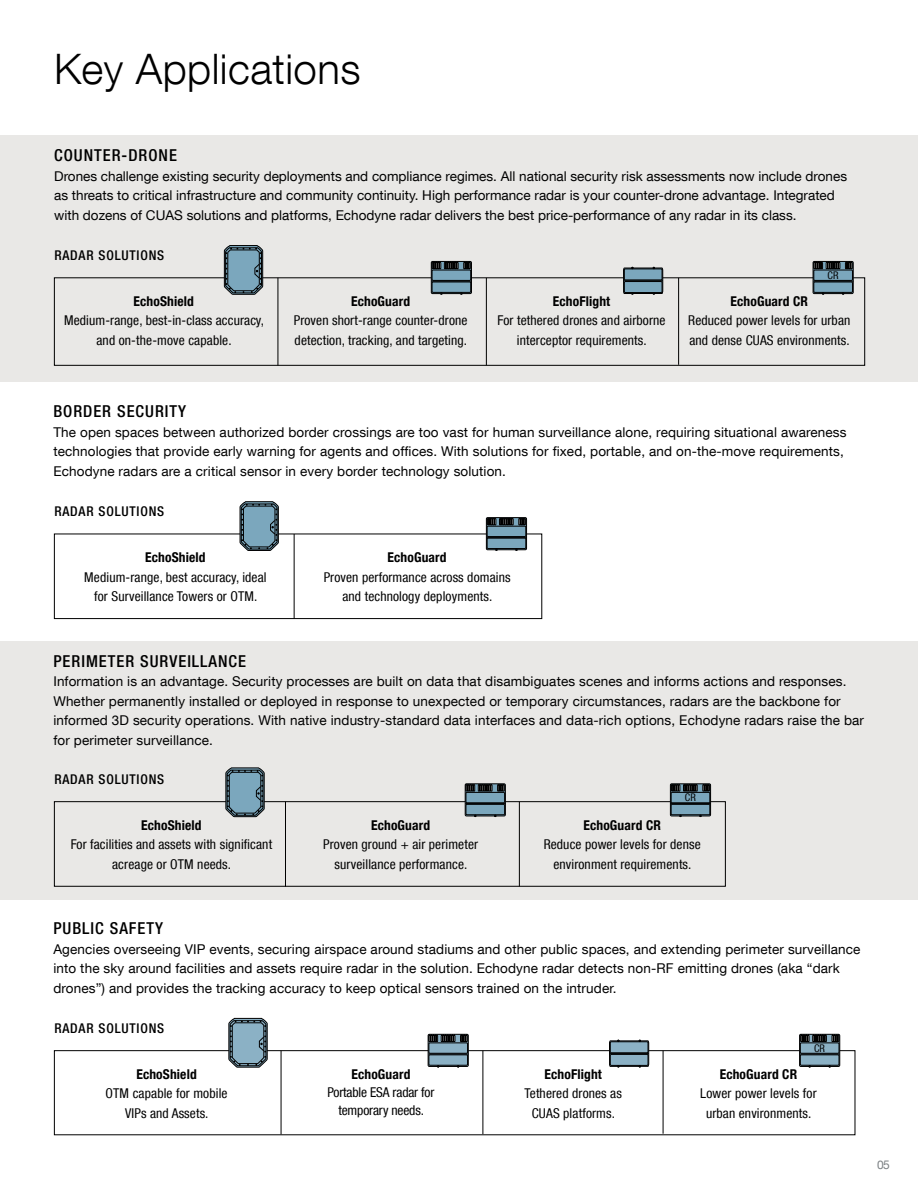
<style>
.page{position:relative;width:918px;height:1188px;background:#fff}
.page>*{position:absolute;margin:0;border:0;box-sizing:border-box;transform-origin:0 0}
.t1{font:300 42px "Helvetica Neue LT Com";letter-spacing:.01em;color:#000}
.t2{font:500 condensed 16.5px "Helvetica Neue LT Com";letter-spacing:.06em;color:#000}
.t3{font:13.5px/19.5px "Helvetica Neue LT Com";letter-spacing:.01em;color:#000}
.t4{font:condensed 13.5px/19.5px "Helvetica Neue LT Com";letter-spacing:.01em;color:#000;text-align:center}
.t5{font:700 condensed 13.5px "Helvetica Neue LT Com";letter-spacing:.01em;color:#000}
.t6{font:500 condensed 13.5px "Helvetica Neue LT Com";letter-spacing:.06em;color:#000}
.t7{font:condensed 13.5px/18px "Helvetica Neue LT Com";letter-spacing:-.01em;color:#000;text-align:center}
.t8{font:12px "Helvetica Neue LT Com";color:#7c8184}
.t9{font:condensed 10.5px "Helvetica Neue LT Com";color:#000}
</style>
<div class="page">
<div style="left:0;top:641px;width:918px;height:258px;background:#e9e8e6"></div>
<div style="left:0;top:135px;width:918px;height:246px;background:#e9e8e6"></div>
<div style="left:54px;top:277px;width:811px;height:89px;border:1px solid #000"></div>
<hr style="left:278px;top:278px;width:1px;height:87px;background:#000">
<hr style="left:486px;top:278px;width:1px;height:87px;background:#000">
<hr style="left:678px;top:278px;width:1px;height:87px;background:#000">
<div style="left:54px;top:801px;width:672px;height:86px;border:1px solid #000"></div>
<hr style="left:285px;top:802px;width:1px;height:85px;background:#000">
<hr style="left:519px;top:802px;width:1px;height:84px;background:#000">
<div style="left:54px;top:534px;width:488px;height:85px;border:1px solid #000"></div>
<hr style="left:294px;top:534px;width:1px;height:85px;background:#000">
<div style="left:54px;top:1050px;width:801px;height:85px;border:1px solid #000"></div>
<hr style="left:281px;top:1051px;width:1px;height:83px;background:#000">
<hr style="left:483px;top:1051px;width:1px;height:83px;background:#000">
<hr style="left:663px;top:1051px;width:1px;height:83px;background:#000">
<svg style="left:623px;top:267px;width:40px;height:28px"></svg>
<div style="left:624px;top:269px;width:38px;height:11px;border:1px solid #000"></div>
<div style="left:624px;top:281px;width:38px;height:12px;border:1px solid #000"></div>
<hr style="left:624px;top:280px;width:39px;height:1px;background:#000">
<svg style="left:431px;top:261px;width:41px;height:34px"></svg>
<div style="left:432px;top:270px;width:39px;height:11px;border:1px solid #000"></div>
<div style="left:432px;top:282px;width:39px;height:11px;border:1px solid #000"></div>
<hr style="left:431px;top:281px;width:41px;height:1px;background:#000">
<svg style="left:813px;top:261px;width:41px;height:34px"></svg>
<div style="left:814px;top:270px;width:39px;height:11px;border:1px solid #000"></div>
<div style="left:814px;top:282px;width:39px;height:11px;border:1px solid #000"></div>
<hr style="left:813px;top:281px;width:40px;height:1px;background:#000">
<svg style="left:224px;top:245px;width:39px;height:50px;background:#61808f"></svg>
<svg style="left:465px;top:783px;width:41px;height:34px"></svg>
<div style="left:466px;top:792px;width:39px;height:11px;border:1px solid #000"></div>
<div style="left:466px;top:804px;width:39px;height:11px;border:1px solid #000"></div>
<hr style="left:465px;top:803px;width:40px;height:1px;background:#000">
<svg style="left:670px;top:783px;width:41px;height:34px"></svg>
<div style="left:671px;top:792px;width:39px;height:11px;border:1px solid #000"></div>
<div style="left:671px;top:804px;width:39px;height:11px;border:1px solid #000"></div>
<hr style="left:671px;top:803px;width:40px;height:1px;background:#000">
<svg style="left:225px;top:767px;width:40px;height:50px;background:#648291"></svg>
<svg style="left:486px;top:517px;width:41px;height:34px"></svg>
<div style="left:487px;top:526px;width:39px;height:11px;border:1px solid #000"></div>
<div style="left:487px;top:538px;width:39px;height:11px;border:1px solid #000"></div>
<hr style="left:487px;top:537px;width:40px;height:1px;background:#000">
<svg style="left:239px;top:501px;width:40px;height:50px;background:#648392"></svg>
<svg style="left:609px;top:1040px;width:40px;height:28px"></svg>
<div style="left:610px;top:1042px;width:38px;height:11px;border:1px solid #000"></div>
<div style="left:610px;top:1054px;width:38px;height:12px;border:1px solid #000"></div>
<hr style="left:610px;top:1053px;width:39px;height:1px;background:#000">
<svg style="left:428px;top:1034px;width:41px;height:34px"></svg>
<div style="left:429px;top:1043px;width:39px;height:11px;border:1px solid #000"></div>
<div style="left:429px;top:1055px;width:39px;height:11px;border:1px solid #000"></div>
<hr style="left:428px;top:1054px;width:40px;height:1px;background:#000">
<svg style="left:799px;top:1034px;width:41px;height:34px"></svg>
<div style="left:800px;top:1043px;width:39px;height:11px;border:1px solid #000"></div>
<div style="left:800px;top:1055px;width:39px;height:11px;border:1px solid #000"></div>
<hr style="left:800px;top:1054px;width:40px;height:1px;background:#000">
<svg style="left:228px;top:1018px;width:40px;height:50px;background:#708a98"></svg>
<h1 class="t1" style="left:54px;top:43px;width:308px">Key Applications</h1>
<p class="t2" style="left:54px;top:145px;width:124px">COUNTER-DRONE</p>
<p class="t3" style="left:54px;top:166px;width:794px">Drones challenge existing security deployments and compliance regimes. All national security risk assessments now include drones as threats to critical infrastructure and community continuity. High performance radar is your counter-drone advantage. Integrated with dozens of CUAS solutions and platforms, Echodyne radar delivers the best price-performance of any radar in its class.</p>
<p class="t6" style="left:54px;top:247px;width:111px">RADAR SOLUTIONS</p>
<p class="t5" style="left:134px;top:293px;width:62px">EchoShield</p>
<p class="t4" style="left:64px;top:311px;width:201px">Medium-range, best-in-class accuracy, and on-the-move capable.</p>
<p class="t5" style="left:351px;top:293px;width:61px">EchoGuard</p>
<p class="t4" style="left:294px;top:311px;width:175px;text-align:left">Proven short-range counter-drone detection, tracking, and targeting.</p>
<p class="t5" style="left:553px;top:293px;width:59px">EchoFlight</p>
<p class="t4" style="left:498px;top:311px;width:170px">For tethered drones and airborne interceptor requirements.</p>
<p class="t9" style="left:828px;top:269px;width:12px">CR</p>
<p class="t5" style="left:731px;top:293px;width:79px">EchoGuard CR</p>
<p class="t4" style="left:688px;top:311px;width:164px;text-align:left">Reduced power levels for urban and dense CUAS environments.</p>
<p class="t2" style="left:53px;top:402px;width:134px">BORDER SECURITY</p>
<p class="t3" style="left:53px;top:422px;width:795px">The open spaces between authorized border crossings are too vast for human surveillance alone, requiring situational awareness technologies that provide early warning for agents and offices. With solutions for fixed, portable, and on-the-move requirements,<br>Echodyne radars are a critical sensor in every border technology solution.</p>
<p class="t6" style="left:54px;top:503px;width:111px">RADAR SOLUTIONS</p>
<p class="t5" style="left:145px;top:549px;width:62px">EchoShield</p>
<p class="t4" style="left:84px;top:567px;width:184px">Medium-range, best accuracy, ideal for Surveillance Towers or OTM.</p>
<p class="t5" style="left:388px;top:549px;width:61px">EchoGuard</p>
<p class="t4" style="left:324px;top:567px;width:188px">Proven performance across domains and technology deployments.</p>
<p class="t2" style="left:53px;top:651px;width:194px">PERIMETER SURVEILLANCE</p>
<p class="t3" style="left:53px;top:671px;width:812px">Information is an advantage. Security processes are built on data that disambiguates scenes and informs actions and responses.<br>Whether permanently installed or deployed in response to unexpected or temporary circumstances, radars are the backbone for informed 3D security operations. With native industry-standard data interfaces and data-rich options, Echodyne radars raise the bar for perimeter surveillance.</p>
<p class="t6" style="left:54px;top:771px;width:111px">RADAR SOLUTIONS</p>
<p class="t5" style="left:141px;top:817px;width:62px">EchoShield</p>
<p class="t4" style="left:71px;top:835px;width:203px">For facilities and assets with significant acreage or OTM needs.</p>
<p class="t5" style="left:371px;top:817px;width:61px">EchoGuard</p>
<p class="t4" style="left:323px;top:835px;width:157px">Proven ground + air perimeter surveillance performance.</p>
<p class="t9" style="left:685px;top:792px;width:12px">CR</p>
<p class="t5" style="left:583px;top:817px;width:79px">EchoGuard CR</p>
<p class="t4" style="left:544px;top:835px;width:159px">Reduce power levels for dense environment requirements.</p>
<p class="t2" style="left:53px;top:919px;width:111px">PUBLIC SAFETY</p>
<p class="t3" style="left:53px;top:939px;width:809px">Agencies overseeing VIP events, securing airspace around stadiums and other public spaces, and extending perimeter surveillance into the sky around facilities and assets require radar in the solution. Echodyne radar detects non-RF emitting drones (aka “dark drones”) and provides the tracking accuracy to keep optical sensors trained on the intruder.</p>
<p class="t6" style="left:54px;top:1020px;width:111px">RADAR SOLUTIONS</p>
<p class="t5" style="left:136px;top:1066px;width:62px">EchoShield</p>
<p class="t4" style="left:106px;top:1084px;width:123px">OTM capable for mobile<br>VIPs and Assets.</p>
<p class="t5" style="left:351px;top:1066px;width:61px">EchoGuard</p>
<p class="t7" style="left:327px;top:1083px;width:109px">Portable ESA radar for temporary needs.</p>
<p class="t5" style="left:545px;top:1066px;width:59px">EchoFlight</p>
<p class="t4" style="left:524px;top:1084px;width:99px">Tethered drones as<br>CUAS platforms.</p>
<p class="t9" style="left:814px;top:1042px;width:12px">CR</p>
<p class="t5" style="left:720px;top:1066px;width:79px">EchoGuard CR</p>
<p class="t4" style="left:700px;top:1084px;width:118px">Lower power levels for urban environments.</p>
<p class="t8" style="left:877px;top:1157px;width:14px">05</p>
</div>
